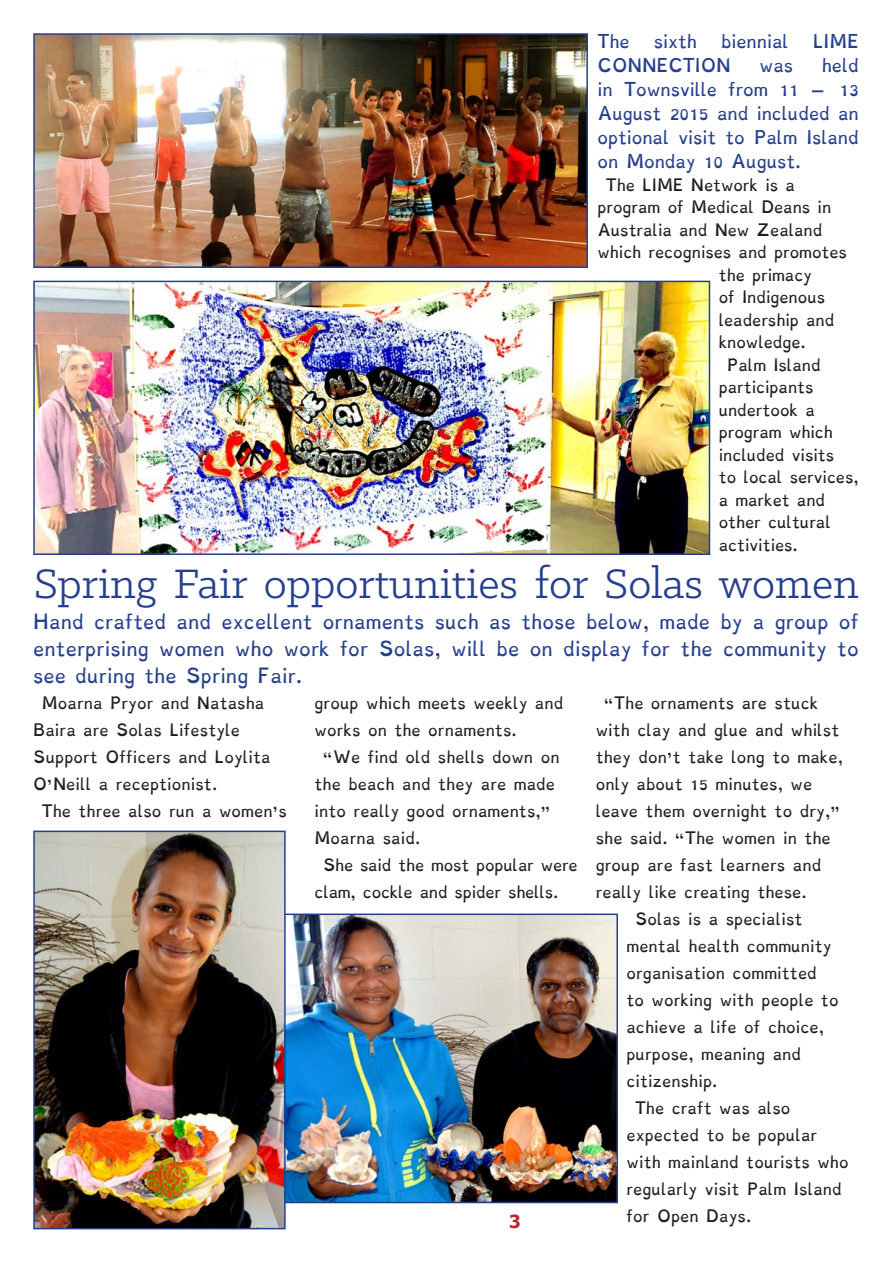
<style>
.page{position:relative;width:893px;height:1263px;background:#fff}
.page>*{position:absolute;margin:0;border:0;box-sizing:border-box;transform-origin:0 0}
.Heads{font:46.5px "Klinic Slab";color:#253f8e}
._1st_Par{font:700 18px "Tahoma";color:#b9282e}
.t1{font:16.5px/27px "Dyslexie";color:#253f8e;text-align:justify}
.t2{font:15px/24px "Dyslexie";letter-spacing:-.01em;color:#253f8e;text-align:justify}
.t3{font:13.5px/27px "Dyslexie";color:#231f20}
.t4{font:13.5px/27px "Dyslexie";letter-spacing:-.02em;color:#231f20}
</style>
<div class="page">
<img style="left:36px;top:36px;width:549px;height:229px">
<div style="left:33px;top:33px;width:555px;height:235px;border:2px solid #253f8e"></div>
<img style="left:36px;top:284px;width:671px;height:268px">
<div style="left:33px;top:281px;width:677px;height:274px;border:2px solid #253f8e"></div>
<img style="left:36px;top:834px;width:247px;height:392px">
<div style="left:33px;top:831px;width:253px;height:398px;border:2px solid #253f8e"></div>
<img style="left:287px;top:916px;width:328px;height:284px">
<div style="left:284px;top:913px;width:334px;height:290px;border:2px solid #253f8e"></div>
<p class="t2" style="left:597px;top:30px;width:34px">The</p>
<p class="t2" style="left:654px;top:30px;width:45px">sixth</p>
<p class="t2" style="left:721px;top:30px;width:69px">biennial</p>
<p class="t2" style="left:813px;top:30px;width:48px">LIME</p>
<p class="t2" style="left:597px;top:54px;width:135px">CONNECTION</p>
<p class="t2" style="left:760px;top:54px;width:35px">was</p>
<p class="t2" style="left:597px;top:54px;width:263px;text-indent:224px">held in Townsville from 11 – 13<br>August 2015 and included an optional visit to Palm Island on Monday 10 August.</p>
<p class="t3" style="left:606px;top:171px;width:191px">The LIME Network is a</p>
<p class="t3" style="left:597px;top:194px;width:235px">program of Medical Deans in</p>
<p class="t3" style="left:597px;top:216px;width:227px">Australia and New Zealand</p>
<p class="t3" style="left:597px;top:239px;width:251px">which recognises and promotes</p>
<p class="t3" style="left:719px;top:261px;width:95px">the primacy</p>
<p class="t3" style="left:719px;top:284px;width:108px">of Indigenous</p>
<p class="t3" style="left:719px;top:306px;width:117px">leadership and</p>
<p class="t3" style="left:719px;top:329px;width:89px">knowledge.</p>
<p class="t3" style="left:719px;top:353px;width:142px;line-height:22.5px;text-indent:9px">Palm Island participants undertook a program which included visits<br>to local services, a market and other cultural activities.</p>
<p class="Heads" style="left:34px;top:554px;width:826px">Spring Fair opportunities for Solas women</p>
<p class="t1" style="left:33px;top:608px;width:827px">Hand crafted and excellent ornaments such as those below, made by a group of enterprising women who work for Solas, will be on display for the community to see during the Spring Fair.</p>
<p class="t3" style="left:33px;top:690px;width:239px;text-indent:9px">Moarna Pryor and Natasha<br>Baira are Solas Lifestyle<br>Support Officers and Loylita<br>O’Neill a receptionist.</p>
<p class="t3" style="left:42px;top:798px;width:247px">The three also run a women’s</p>
<p class="t3" style="left:314px;top:690px;width:251px">group which meets weekly and works on the ornaments.</p>
<p class="t3" style="left:314px;top:744px;width:247px;text-indent:9px">“We find old shells down on the beach and they are made into really good ornaments,”<br>Moarna said.</p>
<p class="t4" style="left:314px;top:852px;width:265px;text-indent:9px">She said the most popular were clam, cockle and spider shells.</p>
<p class="_1st_Par" style="left:509px;top:1209px;width:13px">3</p>
<p class="t3" style="left:596px;top:690px;width:249px;text-indent:9px">“The ornaments are stuck with clay and glue and whilst they don’t take long to make, only about 15 minutes, we leave them overnight to dry,” she said. “The women in the group are fast learners and really like creating these.</p>
<p class="t3" style="left:626px;top:906px;width:214px;text-indent:9px">Solas is a specialist mental health community organisation committed<br>to working with people to achieve a life of choice, purpose, meaning and citizenship.</p>
<p class="t3" style="left:626px;top:1095px;width:224px;text-indent:9px">The craft was also expected to be popular with mainland tourists who regularly visit Palm Island for Open Days.</p>
</div>
